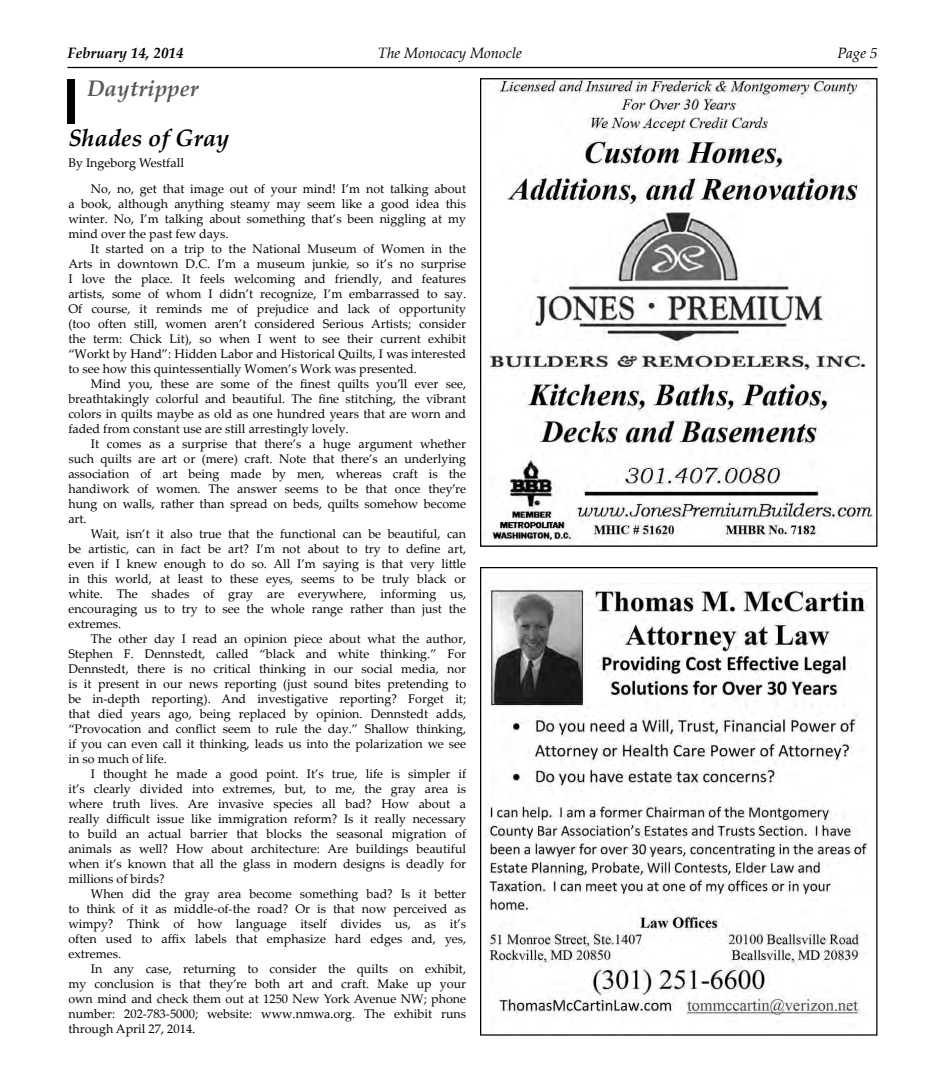
<style>
.page{position:relative;width:945px;height:1080px;background:#fff}
.page>*{position:absolute;margin:0;border:0;box-sizing:border-box;transform-origin:0 0}
.t1{font:italic 700 23.75px "Palatino Linotype";color:#000}
.t2{font:italic 700 22.5px "Palatino Linotype";color:#58595b}
.t3{font:italic 15px "Palatino Linotype";color:#000}
.t4{font:italic 700 15px "Palatino Linotype";color:#000}
.t5{font:12.5px/15px "Palatino Linotype";color:#000;text-align:justify}
</style>
<div class="page">
<hr style="left:68px;top:67px;width:810px;height:1px;background:#000">
<div style="left:68px;top:79px;width:7px;height:45px;background:#000"></div>
<img style="left:483px;top:80px;width:392px;height:465px">
<img style="left:485px;top:583px;width:383px;height:432px">
<p class="t4" style="left:68px;top:43px;width:118px">February 14, 2014</p>
<p class="t3" style="left:378px;top:43px;width:146px">The Monocacy Monocle</p>
<p class="t3" style="left:838px;top:43px;width:41px">Page 5</p>
<h2 class="t2" style="left:87px;top:72px;width:113px">Daytripper</h2>
<h1 class="t1" style="left:68px;top:121px;width:163px">Shades of Gray</h1>
<p class="t5" style="left:91px;top:149px;width:377px;line-height:26.2px;text-indent:-22px">By Ingeborg Westfall<br>No, no, get that image out of your mind! I’m not talking about</p>
<p class="t5" style="left:68px;top:196px;width:399px">a book, although anything steamy may seem like a good idea this winter. No, I’m talking about something that’s been niggling at my mind over the past few days.</p>
<p class="t5" style="left:68px;top:241px;width:399px;text-indent:22px">It started on a trip to the National Museum of Women in the Arts in downtown D.C. I’m a museum junkie, so it’s no surprise I love the place. It feels welcoming and friendly, and features artists, some of whom I didn’t recognize, I’m embarrassed to say.<br>Of course, it reminds me of prejudice and lack of opportunity (too often still, women aren’t considered Serious Artists; consider the term: Chick Lit), so when I went to see their current exhibit “Workt by Hand”: Hidden Labor and Historical Quilts, I was interested to see how this quintessentially Women’s Work was presented.</p>
<p class="t5" style="left:68px;top:376px;width:399px;text-indent:22px">Mind you, these are some of the finest quilts you’ll ever see, breathtakingly colorful and beautiful. The fine stitching, the vibrant colors in quilts maybe as old as one hundred years that are worn and faded from constant use are still arrestingly lovely.</p>
<p class="t5" style="left:68px;top:436px;width:399px;text-indent:22px">It comes as a surprise that there’s a huge argument whether such quilts are art or (mere) craft. Note that there’s an underlying association of art being made by men, whereas craft is the handiwork of women. The answer seems to be that once they’re hung on walls, rather than spread on beds, quilts somehow become art.</p>
<p class="t5" style="left:68px;top:526px;width:399px;text-indent:22px">Wait, isn’t it also true that the functional can be beautiful, can be artistic, can in fact be art? I’m not about to try to define art, even if I knew enough to do so. All I’m saying is that very little in this world, at least to these eyes, seems to be truly black or white. The shades of gray are everywhere, informing us, encouraging us to try to see the whole range rather than just the extremes.</p>
<p class="t5" style="left:68px;top:631px;width:399px;text-indent:22px">The other day I read an opinion piece about what the author, Stephen F. Dennstedt, called “black and white thinking.” For Dennstedt, there is no critical thinking in our social media, nor is it present in our news reporting (just sound bites pretending to be in-depth reporting). And investigative reporting? Forget it; that died years ago, being replaced by opinion. Dennstedt adds, “Provocation and conflict seem to rule the day.” Shallow thinking, if you can even call it thinking, leads us into the polarization we see in so much of life.</p>
<p class="t5" style="left:68px;top:766px;width:399px;text-indent:22px">I thought he made a good point. It’s true, life is simpler if it’s clearly divided into extremes, but, to me, the gray area is where truth lives. Are invasive species all bad? How about a really difficult issue like immigration reform? Is it really necessary to build an actual barrier that blocks the seasonal migration of animals as well? How about architecture: Are buildings beautiful when it’s known that all the glass in modern designs is deadly for millions of birds?</p>
<p class="t5" style="left:68px;top:886px;width:399px;text-indent:22px">When did the gray area become something bad? Is it better to think of it as middle-of-the road? Or is that now perceived as wimpy? Think of how language itself divides us, as it’s often used to affix labels that emphasize hard edges and, yes, extremes.</p>
<p class="t5" style="left:68px;top:961px;width:399px;text-indent:22px">In any case, returning to consider the quilts on exhibit, my conclusion is that they’re both art and craft. Make up your own mind and check them out at 1250 New York Avenue NW; phone number: 202-783-5000; website: www.nmwa.org. The exhibit runs through April 27, 2014.</p>
</div>
